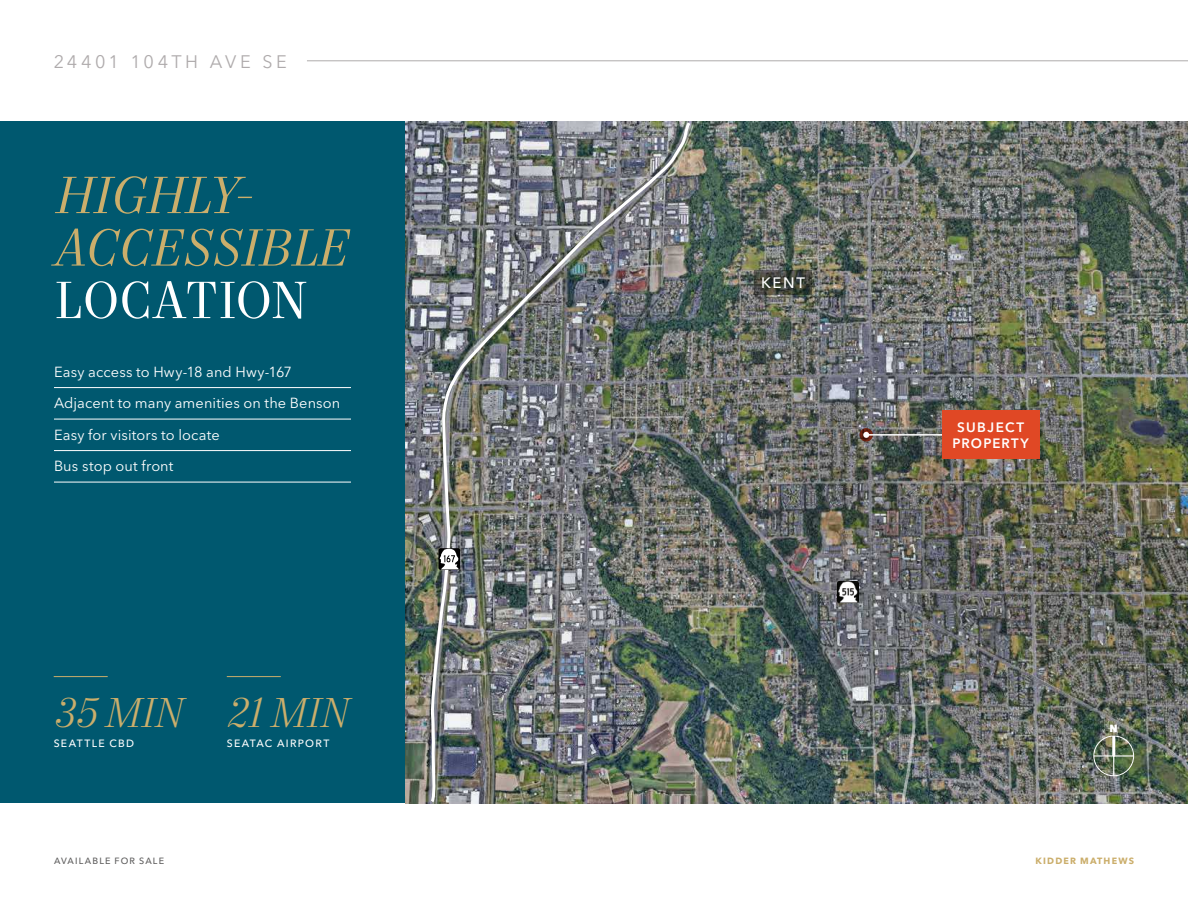
<style>
.page{position:relative;width:1188px;height:918px;background:#fff}
.page>*{position:absolute;margin:0;border:0;box-sizing:border-box;transform-origin:0 0}
.Headline_-_Level_1_-_White_2023{font:italic 52.5px/52.5px "Mort Modern 08";letter-spacing:-.015em;color:#cbae6b}
.Stat_Italic_-_Gold_2023{font:italic 300 42px "Mort Modern 07";letter-spacing:-.025em;color:#cbae6b}
.t1{font:18px "Avenir Next LT Pro";letter-spacing:.195em;color:#afabac}
.Bigger_City_-_White_2023{font:500 15px "Avenir Next LT Pro";color:#fff}
.Factoids_-_White_2023{font:14.55px "Avenir Next LT Pro";letter-spacing:.005em;color:#fff}
.Subject_Property_Label_-_White_2023{font:600 13.5px/16.5px "Avenir Next LT Pro";letter-spacing:.095em;color:#fff;text-align:center}
.Stat_Label_-_White_2023{font:500 10.5px "Avenir Next LT Pro";letter-spacing:.125em;color:#fff}
.t2{font:800 10.35px "Avenir Next LT Pro";color:#fff}
.t3{font:500 9px "Avenir Next LT Pro";letter-spacing:.13em;color:#5e5d5d}
.t4{font:700 9px "Avenir Next LT Pro";letter-spacing:.13em;color:#cbae6b}
.s1{font-style:normal;color:#fff}
</style>
<div class="page">
<div style="left:0;top:122px;width:405px;height:681px;background:#00586f"></div>
<img style="left:405px;top:122px;width:783px;height:681px">
<svg style="left:901px;top:669px;width:15px;height:135px;background:#6b7571"></svg>
<svg style="left:859px;top:428px;width:14px;height:14px"></svg>
<hr style="left:866px;top:434px;width:145px;height:2px;background:#fff">
<svg style="left:863px;top:432px;width:6px;height:6px"></svg>
<div style="left:942px;top:411px;width:98px;height:48px;background:#e04825"></div>
<svg style="left:754px;top:270px;width:58px;height:25px"></svg>
<hr style="left:54px;top:387px;width:297px;height:1px;background:#fff">
<hr style="left:54px;top:419px;width:297px;height:1px;background:#fff">
<hr style="left:54px;top:450px;width:297px;height:1px;background:#fff">
<hr style="left:54px;top:482px;width:297px;height:1px;background:#fff">
<hr style="left:54px;top:676px;width:54px;height:1px;background:#cbae6b">
<hr style="left:227px;top:676px;width:54px;height:1px;background:#cbae6b">
<div style="left:1094px;top:736px;width:40px;height:40px;border:1px solid #fff;border-radius:50%"></div>
<hr style="left:1112px;top:736px;width:3px;height:20px;background:#fff">
<hr style="left:1094px;top:755px;width:40px;height:2px;background:#fff">
<svg style="left:1113px;top:757px;width:1px;height:19px"></svg>
<img style="left:428px;top:121px;width:265px;height:683px">
<div style="left:438px;top:548px;width:22px;height:22px;background:#000;border-radius:2px"></div>
<svg style="left:440px;top:549px;width:19px;height:20px"></svg>
<img style="left:837px;top:581px;width:22px;height:22px">
<hr style="left:307px;top:61px;width:881px;height:1px;background:#afabac">
<p class="t1" style="left:54px;top:51px;width:235px">24401 104TH AVE SE</p>
<p class="Headline_-_Level_1_-_White_2023" style="left:54px;top:172px;width:295px">HIGHLY-<br>ACCESSIBLE<br><span class="s1">LOCATION</span></p>
<p class="Factoids_-_White_2023" style="left:54px;top:363px;width:240px">Easy access to Hwy-18 and Hwy-167</p>
<p class="Factoids_-_White_2023" style="left:54px;top:394px;width:288px">Adjacent to many amenities on the Benson</p>
<p class="Factoids_-_White_2023" style="left:54px;top:426px;width:167px">Easy for visitors to locate</p>
<p class="Factoids_-_White_2023" style="left:54px;top:457px;width:121px">Bus stop out front</p>
<p class="Stat_Italic_-_Gold_2023" style="left:54px;top:688px;width:131px">35 MIN</p>
<p class="Stat_Label_-_White_2023" style="left:54px;top:737px;width:82px">SEATTLE CBD</p>
<p class="Stat_Italic_-_Gold_2023" style="left:227px;top:688px;width:123px">21 MIN</p>
<p class="Stat_Label_-_White_2023" style="left:227px;top:737px;width:104px">SEATAC AIRPORT</p>
<p class="Bigger_City_-_White_2023" style="left:761px;top:274px;width:45px">KENT</p>
<p class="Subject_Property_Label_-_White_2023" style="left:953px;top:419px;width:78px">SUBJECT<br>PROPERTY</p>
<p class="t2" style="left:1110px;top:722px;width:10px">N</p>
<p class="t3" style="left:54px;top:855px;width:112px">AVAILABLE FOR SALE</p>
<p class="t4" style="left:1036px;top:855px;width:100px">KIDDER MATHEWS</p>
</div>
